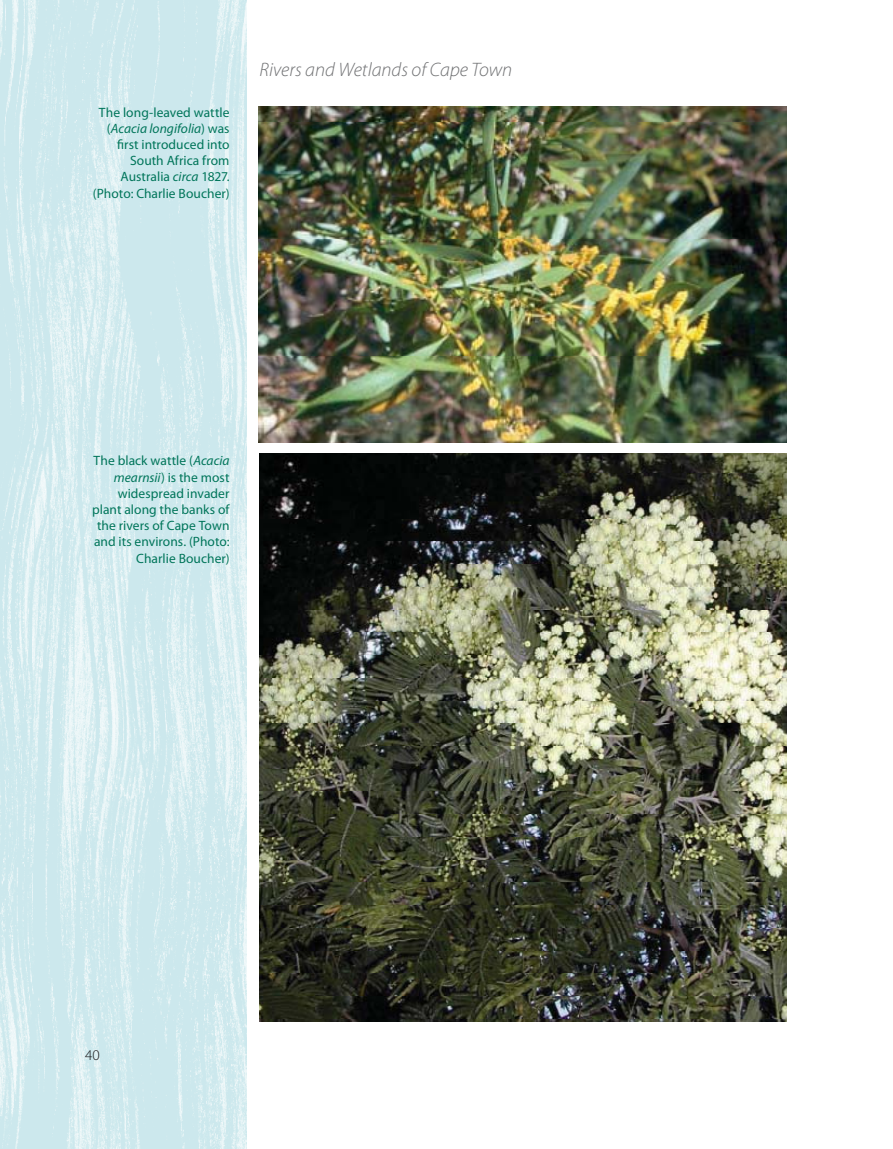
<style>
.page{position:relative;width:893px;height:1149px;background:#fff}
.page>*{position:absolute;margin:0;border:0;box-sizing:border-box;transform-origin:0 0}
.t1{font:italic 300 19.5px "Myriad Pro";color:#707173}
.t2{font:300 15px "Myriad Pro";color:#161618}
.t3{font:13.5px/16.2px "Myriad Pro";letter-spacing:.005em;color:#00755a;text-align:right}
.s1{font-style:italic}
</style>
<div class="page">
<img style="left:0;top:0;width:247px;height:1148px">
<img style="left:259px;top:106px;width:528px;height:336px">
<img style="left:259px;top:453px;width:528px;height:567px">
<p class="t3" style="left:93px;top:105px;width:138px">The long-leaved wattle (<span class="s1">Acacia longifolia</span>) was first introduced into<br>South Africa from<br>Australia <span class="s1">circa</span> 1827. (Photo: Charlie Boucher)</p>
<h1 class="t1" style="left:259px;top:62px;width:254px">Rivers and Wetlands of Cape Town</h1>
<p class="t3" style="left:92px;top:454px;width:139px">The black wattle (<span class="s1">Acacia mearnsii</span>) is the most widespread invader plant along the banks of the rivers of Cape Town and its environs. (Photo:<br>Charlie Boucher)</p>
<p class="t2" style="left:85px;top:1049px;width:16px">40</p>
</div>
